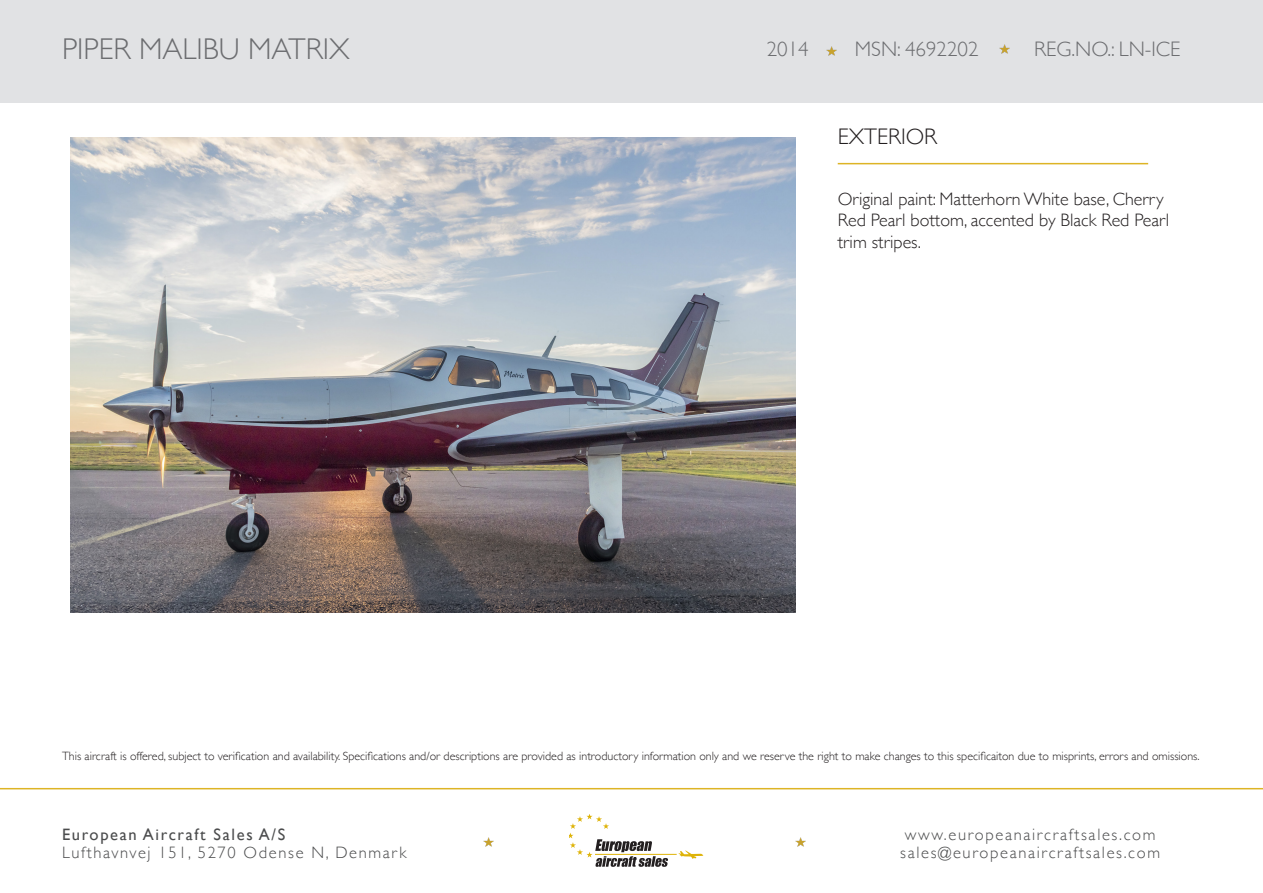
<style>
.page{position:relative;width:1263px;height:893px;background:#fff}
.page>*{position:absolute;margin:0;border:0;box-sizing:border-box;transform-origin:0 0}
.t1{font:300 30px "Gill Sans";color:#6c6d70}
.t2{font:300 22.5px "Gill Sans";color:#231f20}
.t3{font:300 21px "Gill Sans";color:#6c6d70}
.t4{font:300 18px/21.6px "Gill Sans";color:#231f20}
.t5{font:300 16.5px/18px "Gill Sans";letter-spacing:.1em;color:#4b4c4d}
.t6{font:16.5px "Gill Sans";letter-spacing:.1em;color:#4b4c4d}
.t7{font:300 12px "Gill Sans";color:#231f20}
</style>
<div class="page">
<div style="left:0;top:0;width:1263px;height:102px;background:#e1e2e4"></div>
<svg style="left:999px;top:44px;width:10px;height:10px"></svg>
<svg style="left:827px;top:46px;width:10px;height:10px"></svg>
<svg style="left:795px;top:837px;width:10px;height:10px"></svg>
<svg style="left:483px;top:837px;width:10px;height:10px"></svg>
<svg style="left:569px;top:815px;width:99px;height:52px"></svg>
<hr style="left:595px;top:854px;width:82px;height:1px;background:#deb308">
<svg style="left:678px;top:851px;width:25px;height:8px"></svg>
<hr style="left:0;top:788px;width:1263px;height:1px;background:#ddb425">
<hr style="left:838px;top:163px;width:310px;height:1px;background:#ddb425">
<img style="left:70px;top:137px;width:726px;height:475px">
<h1 class="t1" style="left:62px;top:25px;width:289px">PIPER MALIBU MATRIX</h1>
<h3 class="t3" style="left:767px;top:33px;width:43px">2014</h3>
<h3 class="t3" style="left:855px;top:32px;width:125px">MSN: 4692202</h3>
<h3 class="t3" style="left:1034px;top:33px;width:148px">REG.NO.: LN-ICE</h3>
<p class="t2" style="left:838px;top:119px;width:101px">EXTERIOR</p>
<p class="t4" style="left:838px;top:187px;width:333px">Original paint: Matterhorn White base, Cherry<br>Red Pearl bottom, accented by Black Red Pearl trim stripes.</p>
<p class="t7" style="left:62px;top:746px;width:1139px">This aircraft is offered, subject to verification and availability. Specifications and/or descriptions are provided as introductory information only and we reserve the right to make changes to this specificaiton due to misprints, errors and omissions.</p>
<h3 class="t6" style="left:62px;top:825px;width:225px">European Aircraft Sales A/S</h3>
<h3 class="t5" style="left:62px;top:843px;width:346px">Lufthavnvej 151, 5270 Odense N, Denmark</h3>
<h3 class="t5" style="left:900px;top:825px;width:261px">www.europeanaircraftsales.com sales@europeanaircraftsales.com</h3>
</div>
